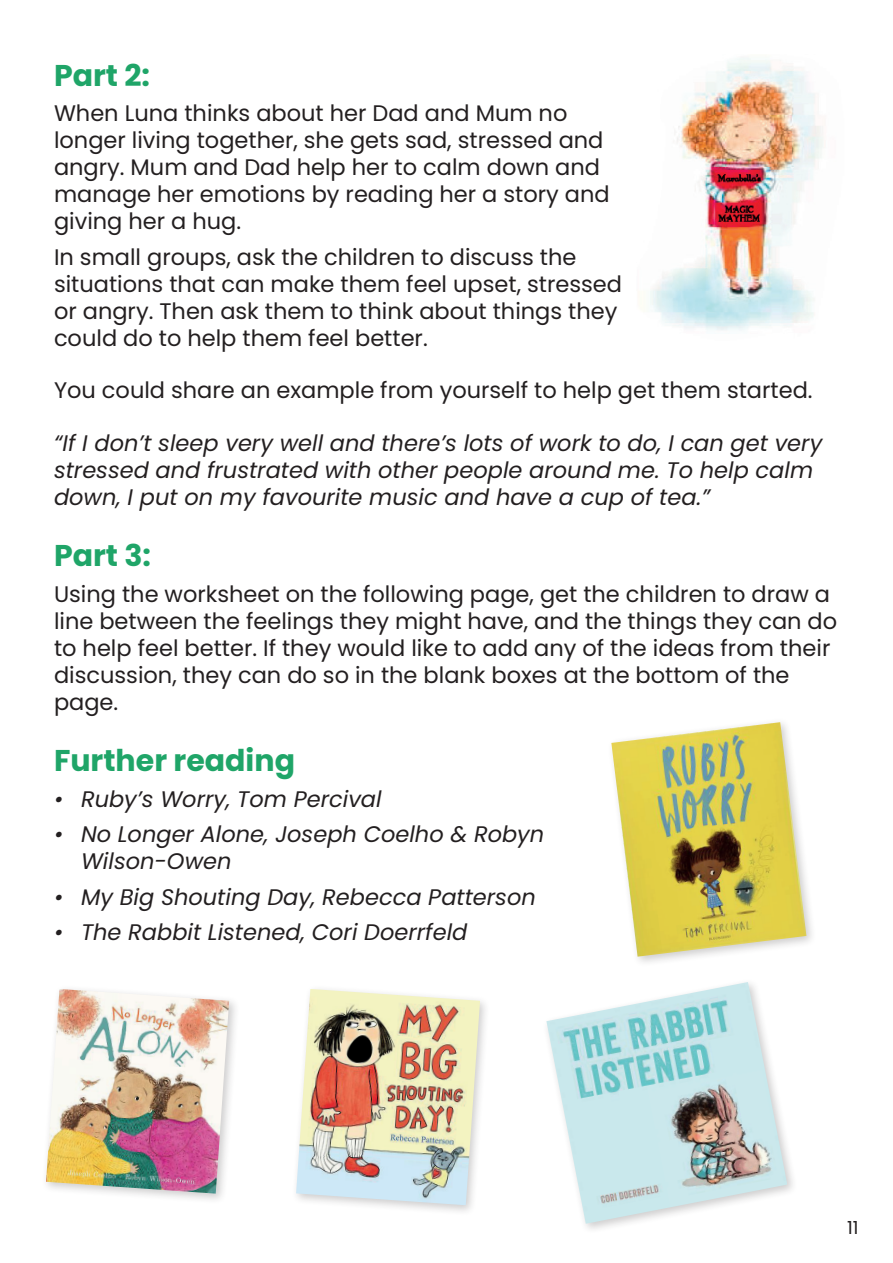
<style>
.page{position:relative;width:893px;height:1263px;background:#fff}
.page>*{position:absolute;margin:0;border:0;box-sizing:border-box;transform-origin:0 0}
.t1{font:700 30px "Poppins";color:#1fa568}
.t2{font:22.5px/27px "Poppins";color:#231f20}
.t3{font:italic 22.5px/27px "Poppins";color:#231f20}
.t4{font:18px "Poppins";color:#231f20}
</style>
<div class="page">
<img style="left:650px;top:58px;width:173px;height:273px">
<img style="left:611px;top:722px;width:195px;height:235px">
<div style="left:41px;top:984px;width:199px;height:220px;background:#231f20;opacity:.22"></div>
<img style="left:46px;top:989px;width:183px;height:204px">
<div style="left:291px;top:984px;width:200px;height:232px;background:#231f20;opacity:.22"></div>
<img style="left:296px;top:989px;width:184px;height:216px">
<img style="left:546px;top:982px;width:241px;height:242px">
<h1 class="t1" style="left:54px;top:58px;width:98px">Part 2:</h1>
<p class="t2" style="left:54px;top:100px;width:557px">When Luna thinks about her Dad and Mum no longer living together, she gets sad, stressed and angry. Mum and Dad help her to calm down and manage her emotions by reading her a story and giving her a hug.</p>
<p class="t2" style="left:54px;top:243px;width:570px">In small groups, ask the children to discuss the situations that can make them feel upset, stressed or angry. Then ask them to think about things they could do to help them feel better.</p>
<p class="t2" style="left:54px;top:377px;width:760px">You could share an example from yourself to help get them started.</p>
<p class="t3" style="left:54px;top:429px;width:770px">“If I don’t sleep very well and there’s lots of work to do, I can get very stressed and frustrated with other people around me. To help calm down, I put on my favourite music and have a cup of tea.”</p>
<h1 class="t1" style="left:54px;top:538px;width:99px">Part 3:</h1>
<p class="t2" style="left:54px;top:580px;width:785px">Using the worksheet on the following page, get the children to draw a line between the feelings they might have, and the things they can do to help feel better. If they would like to add any of the ideas from their discussion, they can do so in the blank boxes at the bottom of the page.</p>
<h1 class="t1" style="left:54px;top:743px;width:243px">Further reading</h1>
<p class="t3" style="left:54px;top:785px;width:329px">• Ruby’s Worry, Tom Percival</p>
<p class="t3" style="left:81px;top:821px;width:465px;text-indent:-27px">• No Longer Alone, Joseph Coelho &amp; Robyn<br>Wilson-Owen</p>
<p class="t3" style="left:54px;top:883px;width:483px">• My Big Shouting Day, Rebecca Patterson</p>
<p class="t3" style="left:54px;top:919px;width:415px">• The Rabbit Listened, Cori Doerrfeld</p>
<p class="t4" style="left:847px;top:1217px;width:13px">11</p>
</div>
